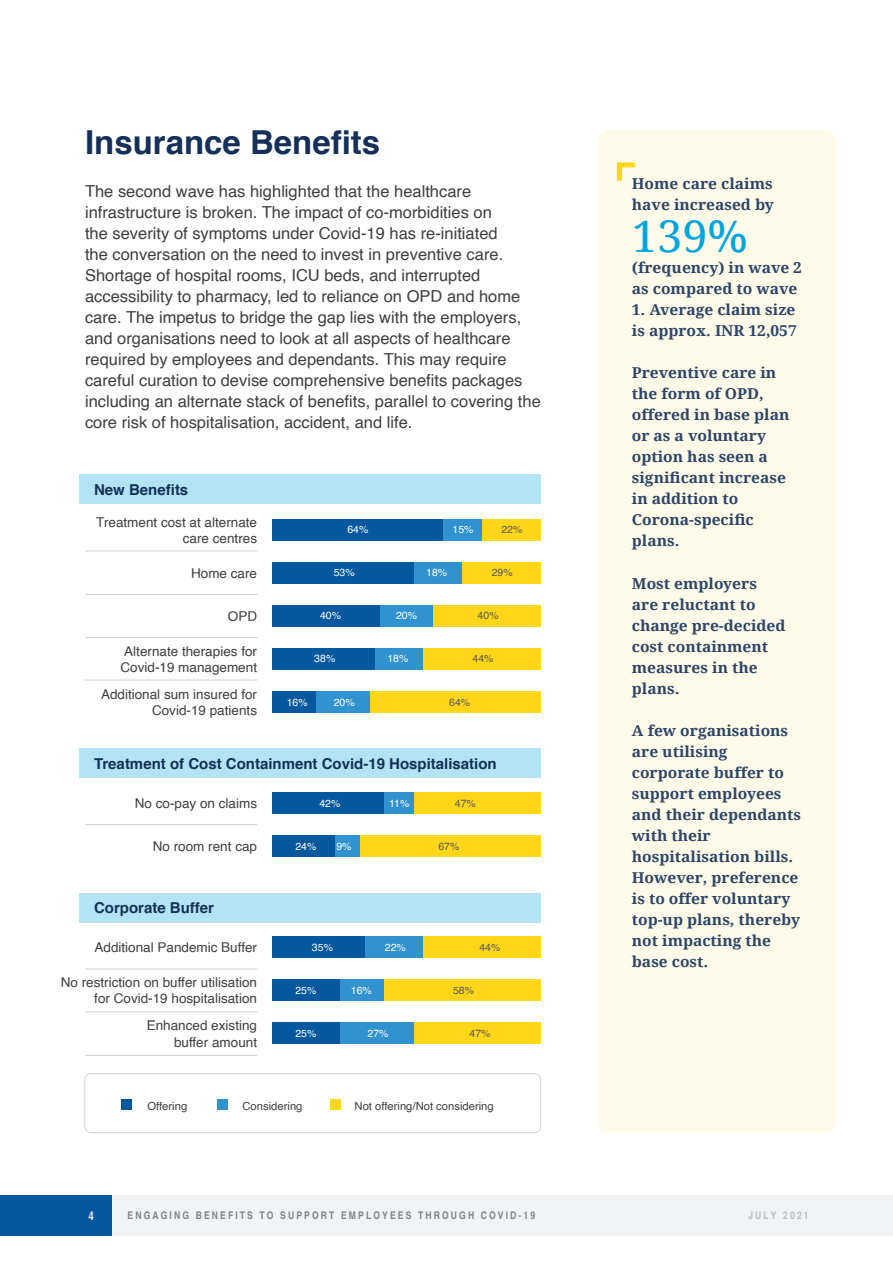
<style>
.page{position:relative;width:893px;height:1263px;background:#fff}
.page>*{position:absolute;margin:0;border:0;box-sizing:border-box;transform-origin:0 0}
.Body{font:43.5px "Droid Serif";color:#00a5df;scale:1.04 1}
.Heading_01{font:700 33px "Helvetica";color:#153058}
.Body-2{font:16.5px/21px "Helvetica";color:#3e3e3f}
.Body-3{font:700 15px/21px "Droid Serif";color:#2c4569;scale:1.04 1}
.Heading_03{font:700 15px "Helvetica";color:#153058}
.Body-4{font:13.5px/16.2px "Helvetica";color:#3e3e3f;text-align:right}
.t1{font:700 condensed 12px "Helvetica";color:#e6e7e9}
.Body-5{font:11.25px "Helvetica";color:#3e3e3f}
.Body-6{font:10.5px "Helvetica";color:#fff}
.t2{font:700 condensed 10.5px "Helvetica";letter-spacing:.2em;color:#808285}
.Body-7{font:10.5px "Helvetica";color:#57585a}
.t3{font:700 condensed 10.5px "Helvetica";letter-spacing:.2em;color:#bcbdc0}
</style>
<div class="page">
<div style="left:111px;top:1195px;width:782px;height:40px;background:#f2f3f4"></div>
<div style="left:0;top:1195px;width:111px;height:40px;background:#05589e"></div>
<div style="left:79px;top:474px;width:462px;height:30px;background:#b3e4f5"></div>
<div style="left:79px;top:748px;width:462px;height:30px;background:#b3e4f5"></div>
<div style="left:79px;top:893px;width:462px;height:30px;background:#b3e4f5"></div>
<div style="left:598px;top:130px;width:238px;height:1003px;background:#fffbe8;border-radius:13px"></div>
<div style="left:272px;top:519px;width:171px;height:21px;background:#05589e"></div>
<div style="left:443px;top:519px;width:39px;height:21px;background:#3192d0"></div>
<div style="left:482px;top:519px;width:59px;height:21px;background:#ffd618"></div>
<div style="left:272px;top:562px;width:142px;height:21px;background:#05589e"></div>
<div style="left:414px;top:562px;width:49px;height:21px;background:#3192d0"></div>
<div style="left:463px;top:562px;width:78px;height:21px;background:#ffd618"></div>
<div style="left:272px;top:605px;width:108px;height:21px;background:#05589e"></div>
<div style="left:380px;top:605px;width:53px;height:21px;background:#3192d0"></div>
<div style="left:433px;top:605px;width:108px;height:21px;background:#ffd618"></div>
<div style="left:272px;top:648px;width:103px;height:21px;background:#05589e"></div>
<div style="left:375px;top:648px;width:49px;height:21px;background:#3192d0"></div>
<div style="left:424px;top:648px;width:117px;height:21px;background:#ffd618"></div>
<div style="left:272px;top:691px;width:44px;height:21px;background:#05589e"></div>
<div style="left:316px;top:691px;width:54px;height:21px;background:#3192d0"></div>
<div style="left:370px;top:691px;width:171px;height:21px;background:#ffd618"></div>
<div style="left:272px;top:792px;width:113px;height:22px;background:#05589e"></div>
<div style="left:385px;top:792px;width:29px;height:22px;background:#3192d0"></div>
<div style="left:414px;top:792px;width:127px;height:22px;background:#ffd618"></div>
<div style="left:272px;top:835px;width:64px;height:22px;background:#05589e"></div>
<div style="left:336px;top:835px;width:24px;height:22px;background:#3192d0"></div>
<div style="left:360px;top:835px;width:181px;height:22px;background:#ffd618"></div>
<div style="left:272px;top:937px;width:93px;height:21px;background:#05589e"></div>
<div style="left:365px;top:937px;width:59px;height:21px;background:#3192d0"></div>
<div style="left:424px;top:937px;width:117px;height:21px;background:#ffd618"></div>
<div style="left:272px;top:980px;width:69px;height:21px;background:#05589e"></div>
<div style="left:341px;top:980px;width:44px;height:21px;background:#3192d0"></div>
<div style="left:385px;top:980px;width:156px;height:21px;background:#ffd618"></div>
<div style="left:272px;top:1023px;width:69px;height:21px;background:#05589e"></div>
<div style="left:341px;top:1023px;width:73px;height:21px;background:#3192d0"></div>
<div style="left:414px;top:1023px;width:127px;height:21px;background:#ffd618"></div>
<svg style="left:617px;top:162px;width:18px;height:19px"></svg>
<hr style="left:85px;top:551px;width:172px;height:1px;background:#d1d2d4">
<hr style="left:85px;top:594px;width:172px;height:1px;background:#d1d2d4">
<hr style="left:85px;top:637px;width:172px;height:1px;background:#d1d2d4">
<hr style="left:85px;top:680px;width:172px;height:1px;background:#d1d2d4">
<hr style="left:85px;top:824px;width:172px;height:1px;background:#d1d2d4">
<hr style="left:85px;top:969px;width:172px;height:1px;background:#d1d2d4">
<hr style="left:85px;top:1011px;width:172px;height:1px;background:#d1d2d4">
<hr style="left:85px;top:1055px;width:172px;height:1px;background:#d1d2d4">
<div style="left:121px;top:1099px;width:11px;height:11px;background:#05589e"></div>
<div style="left:217px;top:1099px;width:11px;height:11px;background:#3192d0"></div>
<div style="left:330px;top:1099px;width:11px;height:11px;background:#ffd618"></div>
<div style="left:85px;top:1073px;width:456px;height:60px;border:1px solid #d1d2d4;border-radius:6px"></div>
<p class="Heading_01" style="left:85px;top:116px;width:297px">Insurance Benefits</p>
<p class="Body-2" style="left:85px;top:181px;width:457px">The second wave has highlighted that the healthcare infrastructure is broken. The impact of co-morbidities on<br>the severity of symptoms under Covid-19 has re-initiated<br>the conversation on the need to invest in preventive care.<br>Shortage of hospital rooms, ICU beds, and interrupted accessibility to pharmacy, led to reliance on OPD and home care. The impetus to bridge the gap lies with the employers, and organisations need to look at all aspects of healthcare required by employees and dependants. This may require careful curation to devise comprehensive benefits packages including an alternate stack of benefits, parallel to covering the core risk of hospitalisation, accident, and life.</p>
<p class="Heading_03" style="left:94px;top:477px;width:96px">New Benefits</p>
<p class="Body-4" style="left:96px;top:514px;width:162px">Treatment cost at alternate care centres</p>
<p class="Body-4" style="left:191px;top:565px;width:68px">Home care</p>
<p class="Body-4" style="left:228px;top:608px;width:31px">OPD</p>
<p class="Body-4" style="left:121px;top:643px;width:138px;text-align:left">Alternate therapies for<br>Covid‐19 management</p>
<p class="Body-4" style="left:101px;top:686px;width:158px">Additional sum insured for<br>Covid-19 patients</p>
<p class="Body-6" style="left:347px;top:521px;width:23px">64%</p>
<p class="Body-6" style="left:334px;top:564px;width:23px">53%</p>
<p class="Body-6" style="left:320px;top:607px;width:23px">40%</p>
<p class="Body-6" style="left:314px;top:651px;width:23px">38%</p>
<p class="Body-6" style="left:396px;top:607px;width:23px">20%</p>
<p class="Body-6" style="left:387px;top:651px;width:23px">18%</p>
<p class="Body-7" style="left:501px;top:521px;width:23px">22%</p>
<p class="Body-7" style="left:492px;top:564px;width:23px">29%</p>
<p class="Body-7" style="left:478px;top:608px;width:23px">40%</p>
<p class="Body-7" style="left:473px;top:651px;width:23px">44%</p>
<p class="Body-6" style="left:453px;top:521px;width:23px">15%</p>
<p class="Body-6" style="left:426px;top:564px;width:23px">18%</p>
<p class="Body-6" style="left:287px;top:694px;width:23px">16%</p>
<p class="Body-6" style="left:334px;top:694px;width:23px">20%</p>
<p class="Body-7" style="left:449px;top:694px;width:23px">64%</p>
<p class="Heading_03" style="left:94px;top:751px;width:404px">Treatment of Cost Containment Covid-19 Hospitalisation</p>
<p class="Body-4" style="left:135px;top:796px;width:124px">No co-pay on claims</p>
<p class="Body-4" style="left:153px;top:839px;width:106px">No room rent cap</p>
<p class="Heading_03" style="left:94px;top:896px;width:122px">Corporate Buffer</p>
<p class="Body-4" style="left:94px;top:940px;width:164px">Additional Pandemic Buffer</p>
<p class="Body-4" style="left:61px;top:974px;width:198px">No restriction on buffer utilisation for Covid-19 hospitalisation</p>
<p class="Body-4" style="left:147px;top:1018px;width:112px">Enhanced existing buffer amount</p>
<p class="Body-6" style="left:319px;top:795px;width:23px">42%</p>
<p class="Body-6" style="left:295px;top:838px;width:23px">24%</p>
<p class="Body-6" style="left:336px;top:838px;width:17px">9%</p>
<p class="Body-6" style="left:389px;top:795px;width:22px">11%</p>
<p class="Body-7" style="left:455px;top:795px;width:23px">47%</p>
<p class="Body-7" style="left:438px;top:838px;width:23px">67%</p>
<p class="Body-6" style="left:312px;top:939px;width:23px">35%</p>
<p class="Body-6" style="left:295px;top:982px;width:23px">25%</p>
<p class="Body-6" style="left:295px;top:1025px;width:23px">25%</p>
<p class="Body-6" style="left:385px;top:939px;width:23px">22%</p>
<p class="Body-6" style="left:351px;top:982px;width:23px">16%</p>
<p class="Body-6" style="left:367px;top:1025px;width:23px">27%</p>
<p class="Body-7" style="left:479px;top:939px;width:23px">44%</p>
<p class="Body-7" style="left:453px;top:982px;width:23px">58%</p>
<p class="Body-7" style="left:470px;top:1025px;width:23px">47%</p>
<p class="Body-5" style="left:147px;top:1098px;width:41px">Offering</p>
<p class="Body-5" style="left:243px;top:1098px;width:62px">Considering</p>
<p class="Body-5" style="left:355px;top:1098px;width:141px">Not offering/Not considering</p>
<p class="Body-3" style="left:632px;top:173px;width:138px">Home care claims have increased by</p>
<p class="Body" style="left:632px;top:206px;width:113px">139%</p>
<p class="Body-3" style="left:632px;top:257px;width:165px">(frequency) in wave 2 as compared to wave</p>
<p class="Body-3" style="left:632px;top:299px;width:160px">1. Average claim size is approx. INR 12,057</p>
<p class="Body-3" style="left:632px;top:362px;width:153px">Preventive care in the form of OPD, offered in base plan or as a voluntary option has seen a significant increase in addition to<br>Corona-specific plans.</p>
<p class="Body-3" style="left:632px;top:572px;width:149px">Most employers are reluctant to change pre-decided cost containment measures in the plans.</p>
<p class="Body-3" style="left:632px;top:719px;width:164px">A few organisations are utilising corporate buffer to support employees and their dependants with their hospitalisation bills.<br>However, preference is to offer voluntary top-up plans, thereby not impacting the base cost.</p>
<p class="t1" style="left:88px;top:1208px;width:7px">4</p>
<p class="t2" style="left:128px;top:1209px;width:409px">ENGAGING BENEFITS TO SUPPORT EMPLOYEES THROUGH COVID-19</p>
<p class="t3" style="left:748px;top:1209px;width:62px">JULY 2021</p>
</div>
